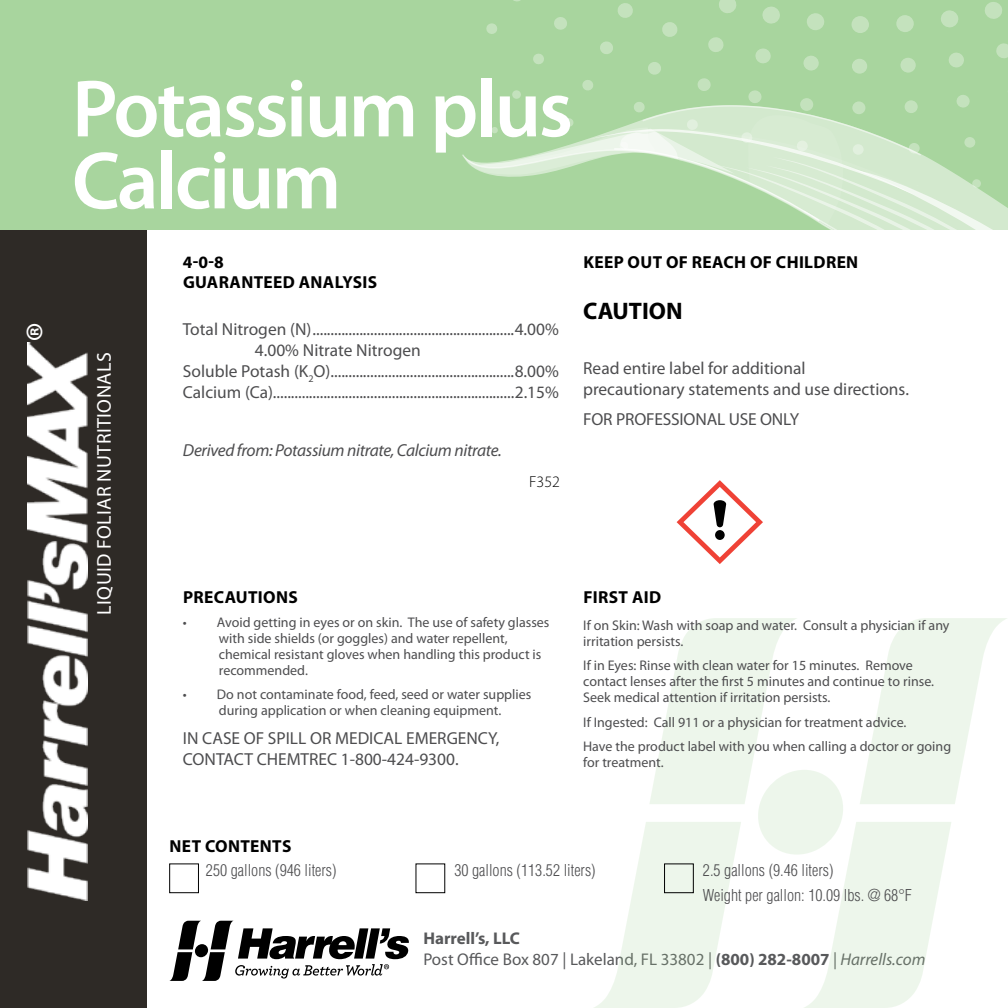
<style>
.page{position:relative;width:1008px;height:1008px;background:#fff}
.page>*{position:absolute;margin:0;border:0;box-sizing:border-box;transform-origin:0 0}
.t1{font:600 82px/72px "Myriad Pro";letter-spacing:-.03em;color:#fff}
.t2{font:48px "Myriad Pro";color:#fff}
.t3{font:700 24px "Myriad Pro";color:#000}
.t4{font:20px "Myriad Pro";letter-spacing:.02em;color:#fff}
.t5{font:17.4px/20.8px "Myriad Pro";color:#4d4d4f}
.t6{font:700 17.4px/20px "Myriad Pro";letter-spacing:.02em;color:#000}
.t7{font:italic 17.4px "Myriad Pro";letter-spacing:-.02em;color:#4d4d4f}
.t8{font:17px/21px "Myriad Pro";color:#58595b}
.t9{font:300 condensed 16px/24.2px "Helvetica";color:#4d4d4f}
.t10{font:300 16px "Myriad Pro";color:#000}
.t11{font:14px/16px "Myriad Pro";color:#4d4d4f}
.s1{font-weight:700}
.s2{font-style:italic}
</style>
<div class="page">
<svg style="left:594px;top:618px;width:413px;height:390px"></svg>
<div style="left:0;top:0;width:146px;height:1008px;background:#2e2a26"></div>
<div style="left:0;top:0;width:1008px;height:229px;background:#a8d59e"></div>
<img style="left:28px;top:342px;width:60px;height:558px">
<svg style="left:462px;top:0;width:546px;height:230px"></svg>
<svg style="left:169px;top:921px;width:240px;height:60px"></svg>
<div style="left:169px;top:864px;width:30px;height:29px;border:1px solid #000"></div>
<div style="left:664px;top:864px;width:30px;height:29px;border:1px solid #000"></div>
<svg style="left:677px;top:480px;width:86px;height:84px"></svg>
<h2 class="t2" style="left:14px;top:342px;width:22px;rotate:-90deg">®</h2>
<h1 class="t1" style="left:72px;top:71px;width:502px">Potassium plus<br>Calcium</h1>
<h3 class="t4" style="left:92px;top:615px;width:264px;rotate:-90deg">LIQUID FOLIAR NUTRITIONALS</h3>
<p class="t6" style="left:183px;top:252px;width:196px">4-0-8<br>GUARANTEED ANALYSIS</p>
<p class="t5" style="left:183px;top:318px;width:377px">Total Nitrogen (N)........................................................4.00%</p>
<p class="t5" style="left:255px;top:339px;width:167px">4.00% Nitrate Nitrogen</p>
<p class="t5" style="left:183px;top:360px;width:377px">Soluble Potash (K<sub>2</sub>O)...................................................8.00%</p>
<p class="t5" style="left:183px;top:381px;width:378px">Calcium (Ca)...................................................................2.15%</p>
<p class="t7" style="left:183px;top:439px;width:320px">Derived from: Potassium nitrate, Calcium nitrate.</p>
<p class="t10" style="left:529px;top:472px;width:32px">F352</p>
<p class="t6" style="left:583px;top:251px;width:276px">KEEP OUT OF REACH OF CHILDREN</p>
<h3 class="t3" style="left:583px;top:295px;width:101px">CAUTION</h3>
<p class="t5" style="left:583px;top:358px;width:327px">Read entire label for additional precautionary statements and use directions.</p>
<p class="t5" style="left:583px;top:408px;width:218px">FOR PROFESSIONAL USE ONLY</p>
<p class="t6" style="left:183px;top:586px;width:116px">PRECAUTIONS</p>
<p class="t11" style="left:219px;top:614px;width:332px;text-indent:-36px">• Avoid getting in eyes or on skin. The use of safety glasses with side shields (or goggles) and water repellent, chemical resistant gloves when handling this product is recommended.</p>
<p class="t11" style="left:183px;top:686px;width:350px;text-align:center">• Do not contaminate food, feed, seed or water supplies during application or when cleaning equipment.</p>
<p class="t5" style="left:183px;top:728px;width:318px">IN CASE OF SPILL OR MEDICAL EMERGENCY,<br>CONTACT CHEMTREC 1-800-424-9300.</p>
<p class="t6" style="left:583px;top:586px;width:79px">FIRST AID</p>
<p class="t11" style="left:583px;top:617px;width:368px">If on Skin: Wash with soap and water. Consult a physician if any irritation persists.</p>
<p class="t11" style="left:583px;top:657px;width:352px">If in Eyes: Rinse with clean water for 15 minutes. Remove contact lenses after the first 5 minutes and continue to rinse.<br>Seek medical attention if irritation persists.</p>
<p class="t11" style="left:583px;top:710px;width:369px;line-height:24.2px">If Ingested: Call 911 or a physician for treatment advice.<br>Have the product label with you when calling a doctor or going</p>
<p class="t11" style="left:583px;top:754px;width:82px">for treatment.</p>
<p class="t6" style="left:170px;top:835px;width:123px">NET CONTENTS</p>
<p class="t9" style="left:206px;top:858px;width:132px">250 gallons (946 liters)</p>
<p class="t9" style="left:454px;top:858px;width:143px">30 gallons (113.52 liters)</p>
<p class="t9" style="left:703px;top:858px;width:210px">2.5 gallons (9.46 liters)<br>Weight per gallon: 10.09 lbs. @ 68°F</p>
<p class="t8" style="left:423px;top:928px;width:504px"><span class="s1">Harrell’s, LLC<br></span>Post Office Box 807 | Lakeland, FL 33802 | <span class="s1">(800) 282-8007</span> | <span class="s2">Harrells.com</span></p>
</div>
